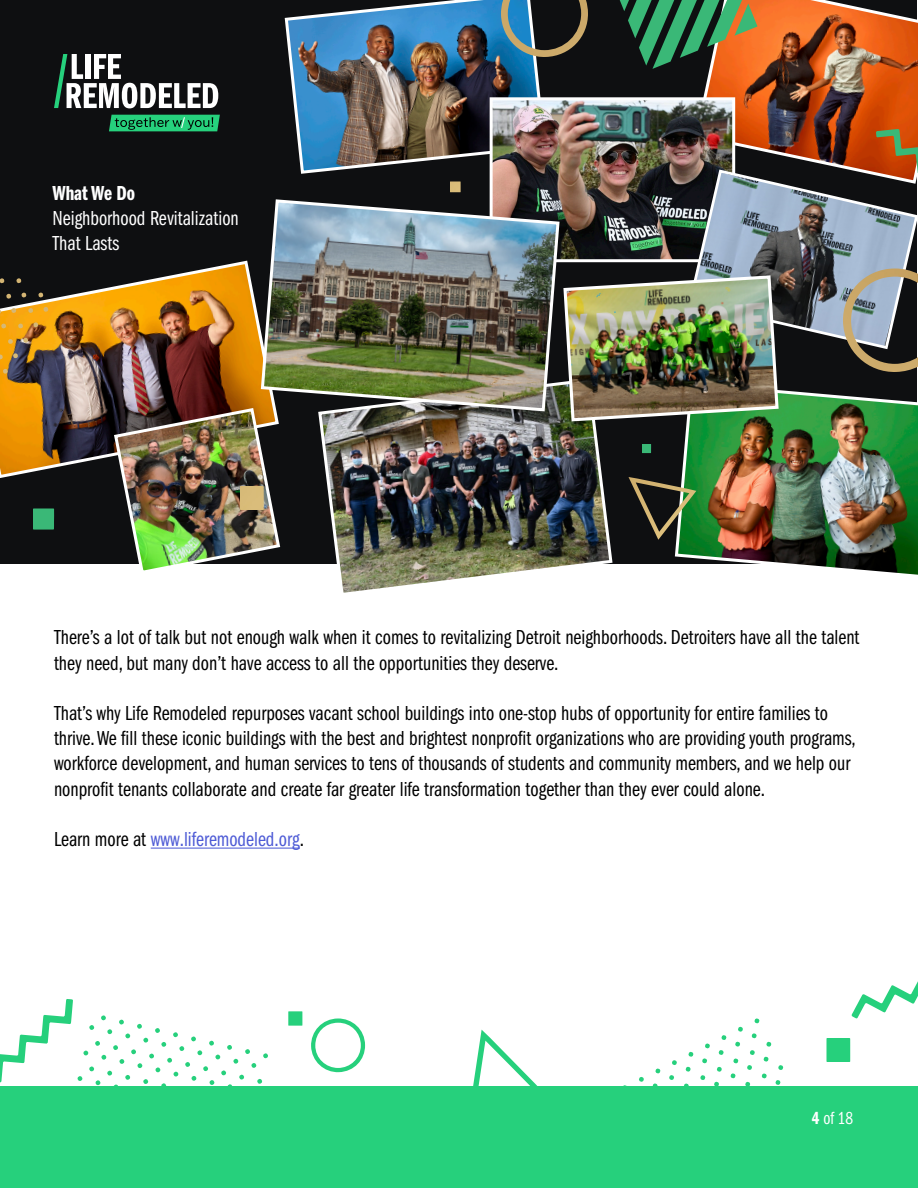
<style>
.page{position:relative;width:918px;height:1188px;background:#fff}
.page>*{position:absolute;margin:0;border:0;box-sizing:border-box;transform-origin:0 0}
.t1{font:21px/25.2px "Franklin Gothic LT Pro Bk Cm";color:#000}
.t2{font:21px "Franklin Gothic LT Pro Bk Cm";color:#fff}
.t3{font:21px "Franklin Gothic LT Pro Bk Cm";color:#4f5cd6}
.t4{font:21px "Franklin Gothic LT Pro Dm Cm";color:#fff}
.t5{font:18px "Franklin Gothic LT Pro Bk Cm";color:#fff}
.s1{color:#000}
.s2{font-family:"Franklin Gothic LT Pro Dm Cm"}
</style>
<div class="page">
<div style="left:1px;top:0;width:916px;height:564px;background:#0e0f11"></div>
<img style="left:0;top:259px;width:259px;height:221px">
<img style="left:112px;top:406px;width:169px;height:165px">
<img style="left:318px;top:382px;width:295px;height:211px">
<img style="left:674px;top:423px;width:244px;height:152px">
<img style="left:284px;top:0;width:257px;height:175px">
<img style="left:494px;top:101px;width:68px;height:157px">
<img style="left:259px;top:198px;width:302px;height:215px">
<img style="left:501px;top:0;width:61px;height:58px">
<svg style="left:450px;top:182px;width:11px;height:10px"></svg>
<img style="left:240px;top:486px;width:24px;height:24px">
<img style="left:0;top:278px;width:49px;height:96px">
<svg style="left:33px;top:508px;width:21px;height:22px"></svg>
<img style="left:628px;top:477px;width:68px;height:63px">
<img style="left:562px;top:0;width:356px;height:423px">
<svg style="left:642px;top:444px;width:9px;height:9px"></svg>
<div style="left:0;top:1087px;width:918px;height:101px;background:#26d07c"></div>
<svg style="left:311px;top:1018px;width:54px;height:55px"></svg>
<svg style="left:0;top:999px;width:268px;height:88px"></svg>
<svg style="left:468px;top:1030px;width:76px;height:57px"></svg>
<svg style="left:288px;top:1011px;width:14px;height:15px"></svg>
<svg style="left:603px;top:981px;width:315px;height:106px"></svg>
<svg style="left:54px;top:54px;width:164px;height:54px"></svg>
<svg style="left:109px;top:115px;width:111px;height:16px;background:#21af69"></svg>
<hr style="left:151px;top:848px;width:149px;height:1px;background:#4f5cd6">
<p class="t4" style="left:52px;top:182px;width:84px">What We Do</p>
<p class="t2" style="left:52px;top:207px;width:188px">Neighborhood Revitalization</p>
<p class="t2" style="left:52px;top:232px;width:68px">That Lasts</p>
<p class="t1" style="left:54px;top:625px;width:807px">There’s a lot of talk but not enough walk when it comes to revitalizing Detroit neighborhoods. Detroiters have all the talent they need, but many don’t have access to all the opportunities they deserve.</p>
<p class="t1" style="left:54px;top:701px;width:803px">That’s why Life Remodeled repurposes vacant school buildings into one-stop hubs of opportunity for entire families to thrive. We fill these iconic buildings with the best and brightest nonprofit organizations who are providing youth programs, workforce development, and human services to tens of thousands of students and community members, and we help our nonprofit tenants collaborate and create far greater life transformation together than they ever could alone.</p>
<p class="t3" style="left:54px;top:828px;width:252px"><span class="s1">Learn more at</span> www.liferemodeled.org<span class="s1">.</span></p>
<p class="t5" style="left:812px;top:1108px;width:43px"><span class="s2">4</span> of 18</p>
</div>
